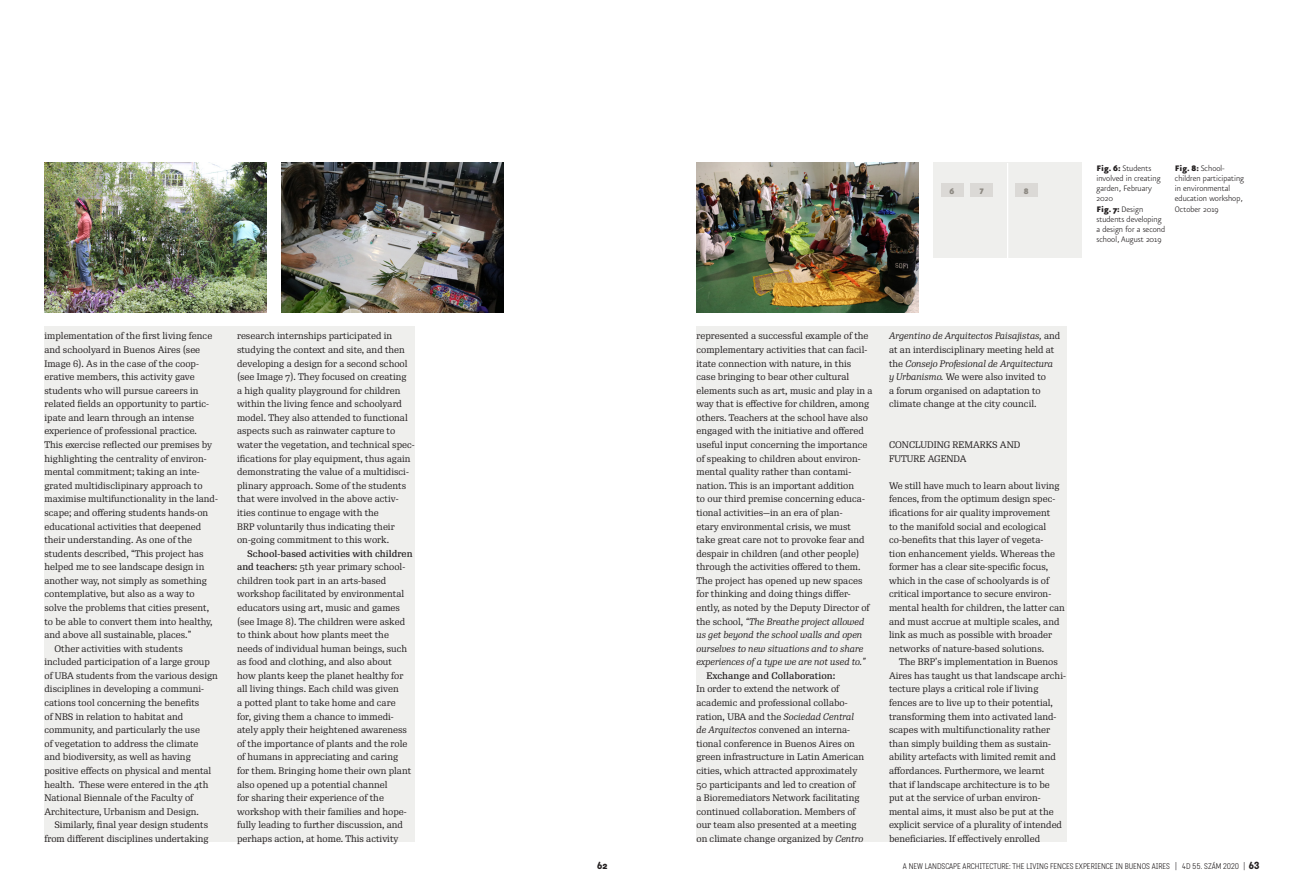
<style>
.page{position:relative;width:1304px;height:896px;background:#fff}
.page>*{position:absolute;margin:0;border:0;box-sizing:border-box;transform-origin:0 0}
.t1{font:500 10px "Katarine Std";color:#231f20}
.t2{font:300 9.6px/10.2px "Eureka Sans Pro";color:#231f20}
.Icon_Nums{font:900 9.6px "Eureka Sans Pro";color:#8c8881}
.First_Par_EN{font:9.2px/13.6px "Re Public Std";color:#231f20}
.In_Text_TITLE{font:9.2px/13.6px "Re Public Std";color:#231f20}
.t3{font:300 8px "Katarine Std";color:#231f20}
.s1{font-weight:500}
.s2{font-weight:900}
.s3{font-style:italic}
.s4{font-weight:500;font-size:10px}
</style>
<div class="page">
<div style="left:696px;top:326px;width:371px;height:516px;background:#efefed"></div>
<div style="left:44px;top:326px;width:371px;height:516px;background:#efefed"></div>
<img style="left:44px;top:163px;width:223px;height:149px">
<img style="left:282px;top:163px;width:222px;height:149px">
<img style="left:696px;top:163px;width:223px;height:149px">
<div style="left:934px;top:163px;width:148px;height:95px;background:#efefed"></div>
<hr style="left:1007px;top:163px;width:1px;height:95px;background:#fff">
<div style="left:941px;top:183px;width:22px;height:14px;background:#dbd9d6"></div>
<div style="left:971px;top:183px;width:22px;height:14px;background:#dbd9d6"></div>
<div style="left:1015px;top:183px;width:22px;height:14px;background:#dbd9d6"></div>
<p class="First_Par_EN" style="left:44px;top:329px;width:175px">implementation of the first living fence and schoolyard in Buenos Aires (see Image 6). As in the case of the coop&shy;erative members, this activity gave students who will pursue careers in related fields an opportunity to partic&shy;ipate and learn through an intense experience of professional practice.<br>This exercise reflected our premises by highlighting the centrality of environ&shy;mental commitment; taking an inte&shy;grated multidisclipinary approach to maximise multifunctionality in the land&shy;scape; and offering students hands-on educational activities that deepened their understanding. As one of the students described, “This project has helped me to see landscape design in another way, not simply as something contemplative, but also as a way to solve the problems that cities present, to be able to convert them into healthy, and above all sustainable, places.”</p>
<p class="First_Par_EN" style="left:44px;top:642px;width:175px;text-indent:10px">Other activities with students included participation of a large group of UBA students from the various design disciplines in developing a communi&shy;cations tool concerning the benefits<br>of NBS in relation to habitat and community, and particularly the use<br>of vegetation to address the climate<br>and biodiversity, as well as having positive effects on physical and mental health. These were entered in the 4th National Biennale of the Faculty of Architecture, Urbanism and Design.</p>
<p class="First_Par_EN" style="left:44px;top:818px;width:166px;text-align:right">Similarly, final year design students from different disciplines undertaking</p>
<p class="First_Par_EN" style="left:237px;top:329px;width:179px">research internships participated in studying the context and site, and then developing a design for a second school (see Image 7). They focused on creating<br>a high quality playground for children within the living fence and schoolyard model. They also attended to functional aspects such as rainwater capture to water the vegetation, and technical spec&shy;ifications for play equipment, thus again demonstrating the value of a multidisci&shy;plinary approach. Some of the students that were involved in the above activ&shy;ities continue to engage with the<br>BRP voluntarily thus indicating their on-going commitment to this work.</p>
<p class="First_Par_EN" style="left:237px;top:547px;width:177px;text-indent:10px"><span class="s1">School-based activities with children and teachers:</span> 5th year primary school&shy;children took part in an arts-based workshop facilitated by environmental educators using art, music and games (see Image 8). The children were asked to think about how plants meet the needs of individual human beings, such as food and clothing, and also about how plants keep the planet healthy for all living things. Each child was given<br>a potted plant to take home and care<br>for, giving them a chance to immedi&shy;ately apply their heightened awareness of the importance of plants and the role of humans in appreciating and caring for them. Bringing home their own plant also opened up a potential channel<br>for sharing their experience of the workshop with their families and hope&shy;fully leading to further discussion, and perhaps action, at home. This activity</p>
<p class="Icon_Nums" style="left:950px;top:185px;width:6px">6</p>
<p class="Icon_Nums" style="left:980px;top:185px;width:5px">7</p>
<p class="Icon_Nums" style="left:1024px;top:185px;width:6px">8</p>
<p class="t2" style="left:1096px;top:163px;width:66px"><span class="s2">Fig. 6:</span> Students involved in creating garden, February<br>2020</p>
<p class="t2" style="left:1096px;top:204px;width:70px"><span class="s2">Fig. 7:</span> Design students developing a design for a second school, August 2019</p>
<p class="t2" style="left:1175px;top:163px;width:71px"><span class="s2">Fig. 8:</span> School&shy;children participating in environmental education workshop,<br>October 2019</p>
<p class="First_Par_EN" style="left:696px;top:329px;width:178px">represented a successful example of the complementary activities that can facil&shy;itate connection with nature, in this case bringing to bear other cultural elements such as art, music and play in a way that is effective for children, among others. Teachers at the school have also engaged with the initiative and offered useful input concerning the importance of speaking to children about environ&shy;mental quality rather than contami&shy;nation. This is an important addition<br>to our third premise concerning educa&shy;tional activities—in an era of plan-<br>etary environmental crisis, we must<br>take great care not to provoke fear and despair in children (and other people) through the activities offered to them.<br>The project has opened up new spaces for thinking and doing things differ&shy;ently, as noted by the Deputy Director of the school, <span class="s3">“The Breathe project allowed us get beyond the school walls and open ourselves to new situations and to share experiences of a type we are not used to.”</span></p>
<p class="First_Par_EN" style="left:696px;top:669px;width:169px;text-indent:10px"><span class="s1">Exchange and Collaboration:<br></span>In order to extend the network of academic and professional collabo&shy;ration, UBA and the <span class="s3">Sociedad Central de Arquitectos</span> convened an interna&shy;tional conference in Buenos Aires on green infrastructure in Latin American cities, which attracted approximately 50 participants and led to creation of<br>a Bioremediators Network facilitating continued collaboration. Members of our team also presented at a meeting on climate change organized by <span class="s3">Centro</span></p>
<p class="First_Par_EN" style="left:889px;top:329px;width:173px"><span class="s3">Argentino de Arquitectos Paisajistas,</span> and at an interdisciplinary meeting held at the <span class="s3">Consejo Profesional de Arquitectura y Urbanismo.</span> We were also invited to<br>a forum organised on adaptation to climate change at the city council.</p>
<p class="In_Text_TITLE" style="left:889px;top:438px;width:133px">CONCLUDING REMARKS AND<br>FUTURE AGENDA</p>
<p class="First_Par_EN" style="left:889px;top:479px;width:177px">We still have much to learn about living fences, from the optimum design spec&shy;ifications for air quality improvement<br>to the manifold social and ecological co-benefits that this layer of vegeta-<br>tion enhancement yields. Whereas the former has a clear site-specific focus, which in the case of schoolyards is of critical importance to secure environ&shy;mental health for children, the latter can and must accrue at multiple scales, and link as much as possible with broader networks of nature-based solutions.</p>
<p class="First_Par_EN" style="left:889px;top:655px;width:178px;text-indent:10px">The BRP’s implementation in Buenos Aires has taught us that landscape archi&shy;tecture plays a critical role if living fences are to live up to their potential, transforming them into activated land&shy;scapes with multifunctionality rather than simply building them as sustain&shy;ability artefacts with limited remit and affordances. Furthermore, we learnt<br>that if landscape architecture is to be put at the service of urban environ&shy;mental aims, it must also be put at the explicit service of a plurality of intended beneficiaries. If effectively enrolled</p>
<p class="t1" style="left:597px;top:858px;width:12px">62</p>
<p class="t3" style="left:903px;top:861px;width:358px">A NEW LANDSCAPE ARCHITECTURE: THE LIVING FENCES EXPERIENCE IN BUENOS AIRES | 4D 55. SZÁM 2020 | <span class="s4">63</span></p>
</div>
